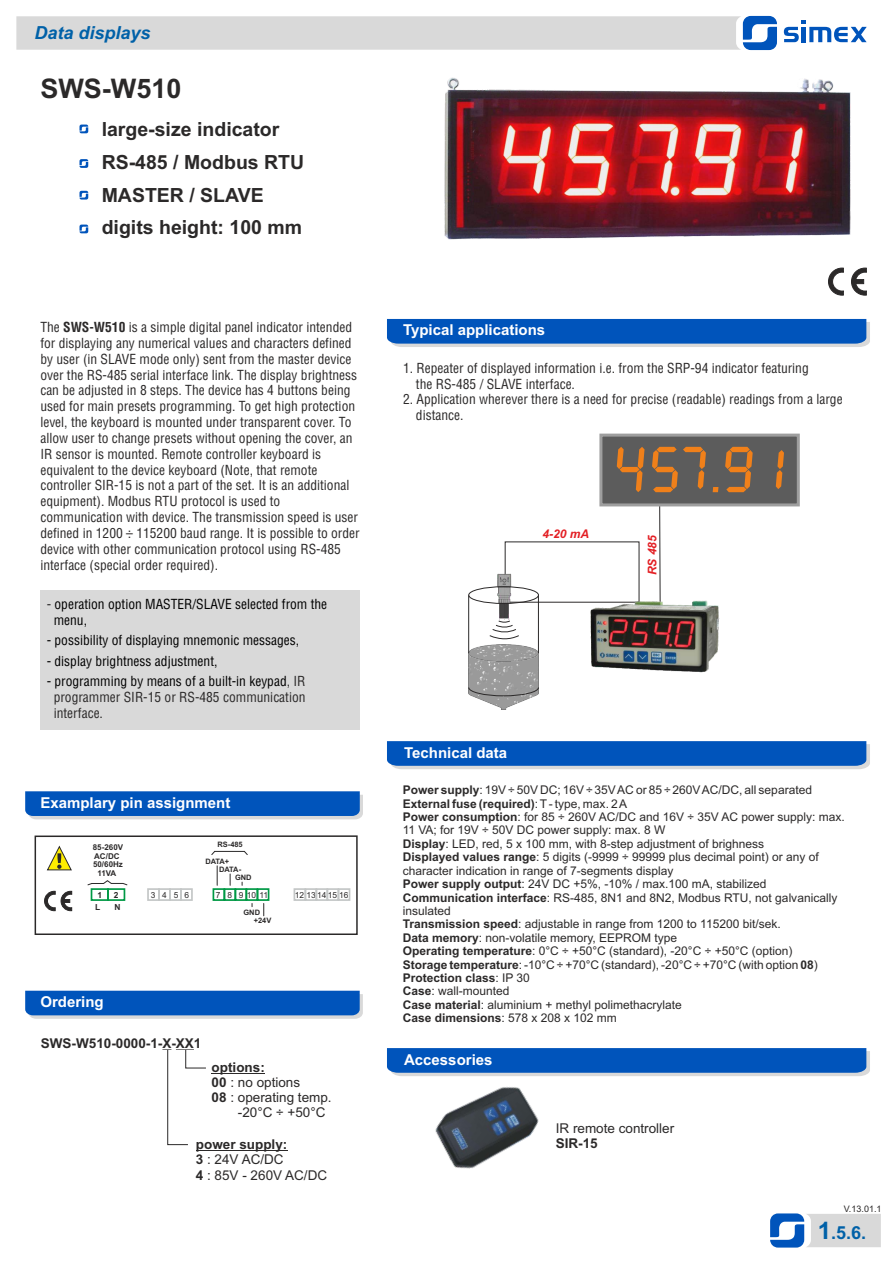
<style>
.page{position:relative;width:893px;height:1263px;background:#fff}
.page>*{position:absolute;margin:0;border:0;box-sizing:border-box;transform-origin:0 0}
.t1{font:700 27px "Arial";color:#2b2929}
.t2{font:700 19.5px/32.7px "Arial";color:#2b2929}
.t3{font:italic 700 18px "Arial";color:#0061a8}
.t4{font:700 18px "Arial";color:#0061a8}
.t5{font:700 15px "Arial";color:#fff}
.t6{font:13.5px/15.9px "Switzerland Condensed";color:#2b2929}
.t7{font:13.5px "Switzerland Condensed";color:#000}
.t8{font:13.5px/15.1px "Arial";color:#2b2929}
.t9{font:700 13.5px "Arial";color:#2b2929}
.t10{font:12px/13.4px "Arial";color:#2b2929}
.t11{font:700 12px "Arial";color:#2b2929}
.t12{font:italic 700 12px "Arial";color:#e31f24}
.t13{font:9px "Arial";color:#2b2929}
.t14{font:8.4px "Arial";color:#2b2929}
.t15{font:700 8.4px "Arial";color:#2b2929}
.t16{font:700 7.95px/9px "Arial";color:#2b2929;text-align:center}
.t17{font:700 7.5px/8.2px "Arial";color:#2b2929}
.t18{font:700 7.5px/8.7px "Arial";letter-spacing:-.075em;color:#2b2929}
.s1{font-weight:700}
.s2{color:#2b2929}
.s3{color:#000}
.s4{font-weight:400}
.s5{font-size:24px}
</style>
<div class="page">
<svg style="left:16px;top:16px;width:761px;height:34px;background:#d3d6d9"></svg>
<svg style="left:784px;top:20px;width:83px;height:22px"></svg>
<hr style="left:802px;top:27px;width:4px;height:15px;background:#0054bb">
<svg style="left:770px;top:1213px;width:111px;height:34px;background:#b2c4d9"></svg>
<img style="left:444px;top:77px;width:407px;height:163px">
<svg style="left:387px;top:741px;width:483px;height:28px;background:#1b65bf"></svg>
<svg style="left:387px;top:319px;width:483px;height:28px;background:#1c65bf"></svg>
<svg style="left:25px;top:791px;width:338px;height:28px;background:#1c65bf"></svg>
<div style="left:40px;top:590px;width:320px;height:139px;background:#d9d9d9"></div>
<svg style="left:25px;top:991px;width:338px;height:28px;background:#1e67bf"></svg>
<svg style="left:828px;top:268px;width:16px;height:27px"></svg>
<svg style="left:851px;top:268px;width:16px;height:27px"></svg>
<hr style="left:659px;top:506px;width:1px;height:96px;background:#2b2929">
<img style="left:469px;top:661px;width:70px;height:49px">
<img style="left:469px;top:644px;width:70px;height:17px">
<hr style="left:468px;top:595px;width:1px;height:58px;background:#2b2929">
<hr style="left:538px;top:595px;width:1px;height:58px;background:#2b2929">
<svg style="left:468px;top:687px;width:71px;height:9px"></svg>
<img style="left:497px;top:573px;width:16px;height:46px">
<div style="left:469px;top:586px;width:70px;height:18px;border:1px solid #2b2929;border-radius:50%"></div>
<svg style="left:489px;top:620px;width:30px;height:20px"></svg>
<div style="left:147px;top:888px;width:13px;height:13px;border:2px solid #c4c7c7"></div>
<div style="left:158px;top:888px;width:13px;height:13px;border:2px solid #c4c7c7"></div>
<div style="left:169px;top:888px;width:13px;height:13px;border:2px solid #c4c7c7"></div>
<div style="left:180px;top:888px;width:13px;height:13px;border:2px solid #c4c7c7"></div>
<div style="left:35px;top:835px;width:323px;height:100px;border:2px solid #2b2929"></div>
<svg style="left:44px;top:891px;width:28px;height:20px"></svg>
<svg style="left:46px;top:846px;width:26px;height:25px"></svg>
<svg style="left:87px;top:880px;width:41px;height:5px"></svg>
<svg style="left:217px;top:866px;width:1px;height:19px"></svg>
<svg style="left:211px;top:851px;width:37px;height:4px"></svg>
<div style="left:107px;top:888px;width:18px;height:13px;border:2px solid #009945"></div>
<div style="left:91px;top:888px;width:18px;height:13px;border:2px solid #009945"></div>
<div style="left:213px;top:888px;width:12px;height:13px;border:2px solid #009945"></div>
<div style="left:224px;top:888px;width:12px;height:13px;border:2px solid #009945"></div>
<div style="left:245px;top:888px;width:13px;height:13px;border:2px solid #009945"></div>
<div style="left:294px;top:888px;width:12px;height:13px;border:2px solid #c4c7c7"></div>
<div style="left:305px;top:888px;width:12px;height:13px;border:2px solid #c4c7c7"></div>
<div style="left:315px;top:888px;width:13px;height:13px;border:2px solid #c4c7c7"></div>
<div style="left:326px;top:888px;width:13px;height:13px;border:2px solid #c4c7c7"></div>
<div style="left:257px;top:888px;width:12px;height:13px;border:2px solid #009945"></div>
<div style="left:234px;top:888px;width:13px;height:13px;border:2px solid #009945"></div>
<div style="left:338px;top:888px;width:12px;height:13px;border:2px solid #c4c7c7"></div>
<svg style="left:263px;top:903px;width:1px;height:13px"></svg>
<svg style="left:599px;top:433px;width:201px;height:75px;background:#7a6d60"></svg>
<hr style="left:196px;top:1150px;width:91px;height:1px;background:#2b2929">
<svg style="left:387px;top:1048px;width:483px;height:28px;background:#1963be"></svg>
<img style="left:406px;top:1075px;width:159px;height:94px">
<img style="left:587px;top:598px;width:133px;height:75px">
<svg style="left:79px;top:125px;width:9px;height:8px"></svg>
<svg style="left:79px;top:159px;width:9px;height:9px"></svg>
<svg style="left:79px;top:191px;width:9px;height:9px"></svg>
<svg style="left:79px;top:225px;width:9px;height:8px"></svg>
<svg style="left:162px;top:1049px;width:44px;height:96px"></svg>
<hr style="left:212px;top:1073px;width:53px;height:1px;background:#2b2929">
<h3 class="t3" style="left:34px;top:26px;width:118px">Data displays</h3>
<h1 class="t1" style="left:40px;top:78px;width:143px">SWS-W510</h1>
<h2 class="t2" style="left:102px;top:115px;width:179px">large-size indicator</h2>
<h2 class="t2" style="left:102px;top:148px;width:204px">RS-485 / Modbus RTU<br>MASTER / SLAVE digits height: 100 mm</h2>
<p class="t6" style="left:40px;top:320px;width:321px">The <span class="s1">SWS-W510</span> is a simple digital panel indicator intended for displaying any numerical values and characters defined by user (in SLAVE mode only) sent from the master device over the RS-485 serial interface link. The display brightness can be adjusted in 8 steps. The device has 4 buttons being used for main presets programming. To get high protection level, the keyboard is mounted under transparent cover. To allow user to change presets without opening the cover, an IR sensor is mounted. Remote controller keyboard is equivalent to the device keyboard (Note, that remote controller SIR-15 is not a part of the set. It is an additional equipment). Modbus RTU protocol is used to communication with device. The transmission speed is user defined in 1200 ÷ 115200 baud range. It is possible to order device with other communication protocol using RS-485 interface (special order required).</p>
<p class="t5" style="left:403px;top:324px;width:144px">Typical applications</p>
<p class="t7" style="left:47px;top:598px;width:282px"><span class="s2">-</span> operation option MASTER/SLAVE selected from the</p>
<p class="t6" style="left:416px;top:361px;width:394px;text-indent:-13px">1. Repeater of displayed information i.e. from the SRP-94 indicator featuring the RS-485 / SLAVE interface.</p>
<p class="t6" style="left:416px;top:393px;width:428px;text-indent:-13px">2. Application wherever there is a need for precise (readable) readings from a large distance.</p>
<p class="t12" style="left:542px;top:529px;width:48px">4-20 mA</p>
<p class="t12" style="left:648px;top:575px;width:42px;rotate:-90deg">RS 485</p>
<p class="t7" style="left:54px;top:614px;width:35px">menu,</p>
<p class="t7" style="left:47px;top:634px;width:254px">- possibility of displaying mnemonic messages,</p>
<p class="t7" style="left:47px;top:655px;width:172px">- display brightness adjustment,</p>
<p class="t6" style="left:54px;top:674px;width:253px;text-align:justify;text-indent:-7px"><span class="s3">- programming by means of a built-in keypad</span>, IR programmer SIR-15 or RS-485 communication interface.</p>
<p class="t5" style="left:40px;top:797px;width:192px">Examplary pin assignment</p>
<p class="t16" style="left:93px;top:843px;width:32px">85-260V<br>AC/DC<br>50/60Hz<br>11VA</p>
<p class="t17" style="left:217px;top:841px;width:27px">RS-485</p>
<p class="t18" style="left:219px;top:857px;width:24px;text-indent:-14px">DATA+<br>DATA-</p>
<p class="t17" style="left:235px;top:874px;width:18px">GND</p>
<p class="t15" style="left:98px;top:892px;width:6px">1</p>
<p class="t15" style="left:114px;top:892px;width:6px">2</p>
<p class="t14" style="left:151px;top:891px;width:40px">3456</p>
<p class="t14" style="left:216px;top:892px;width:54px">7 8 91011</p>
<p class="t14" style="left:295px;top:892px;width:55px">12 13 14 15 16</p>
<p class="t15" style="left:95px;top:904px;width:7px">L</p>
<p class="t15" style="left:114px;top:904px;width:8px">N</p>
<p class="t17" style="left:254px;top:909px;width:19px;text-indent:-10px">GND +24V</p>
<p class="t5" style="left:40px;top:996px;width:65px">Ordering</p>
<p class="t9" style="left:41px;top:1038px;width:162px">SWS-W510-0000-1-X-XX1</p>
<p class="t9" style="left:212px;top:1062px;width:55px">options:</p>
<p class="t8" style="left:212px;top:1076px;width:90px"><span class="s1">00</span> : no options</p>
<p class="t8" style="left:212px;top:1091px;width:122px"><span class="s1">08</span> : operating temp.</p>
<p class="t8" style="left:238px;top:1106px;width:89px">-20°C ÷ +50°C</p>
<p class="t8" style="left:196px;top:1138px;width:133px"><span class="s1">power supply:<br>3</span> : 24V AC/DC<br><span class="s1">4</span> : 85V - 260V AC/DC</p>
<p class="t5" style="left:404px;top:747px;width:105px">Technical data</p>
<p class="t10" style="left:403px;top:784px;width:411px"><span class="s1">Power supply</span>: 19V ÷ 50V DC; 16V ÷ 35V AC or 85 ÷ 260V AC/DC, all separated</p>
<p class="t10" style="left:403px;top:811px;width:444px"><span class="s1">Power consumption</span>: for 85 ÷ 260V AC/DC and 16V ÷ 35V AC power supply: max.<br>11 VA; for 19V ÷ 50V DC power supply: max. 8 W<br><span class="s1">Display</span>: LED, red, 5 x 100 mm, with 8-step adjustment of brighness<br><span class="s1">Displayed values range</span>: 5 digits (-9999 ÷ 99999 plus decimal point) or any of</p>
<p class="t10" style="left:403px;top:878px;width:436px"><span class="s1">Power supply output</span>: 24V DC +5%, -10% / max.100 mA, stabilized <span class="s1">Communication interface</span>: RS-485, 8N1 and 8N2, Modbus RTU, not galvanically insulated<br><span class="s1">Transmission speed</span>: adjustable in range from 1200 to 115200 bit/sek.</p>
<p class="t11" style="left:403px;top:799px;width:226px">External fuse (required)<span class="s4">: T- type, max. 2 A</span></p>
<p class="t10" style="left:403px;top:865px;width:272px">character indication in range of 7-segments display</p>
<p class="t10" style="left:403px;top:932px;width:417px"><span class="s1">Data memory</span>: non-volatile memory, EEPROM type<br><span class="s1">Operating temperature</span>: 0°C ÷ +50°C (standard), -20°C ÷ +50°C (option)<br><span class="s1">Storage temperature</span>: -10°C ÷ +70°C (standard), -20°C ÷ +70°C (with option <span class="s1">08</span>)</p>
<p class="t10" style="left:403px;top:972px;width:281px"><span class="s1">Protection class</span>: IP 30<br><span class="s1">Case</span>: wall-mounted<br><span class="s1">Case material</span>: aluminium + methyl polimethacrylate<br><span class="s1">Case dimensions</span>: 578 x 208 x 102 mm</p>
<p class="t5" style="left:404px;top:1053px;width:90px">Accessories</p>
<p class="t8" style="left:556px;top:1122px;width:120px">IR remote controller</p>
<p class="t9" style="left:556px;top:1138px;width:44px">SIR-15</p>
<p class="t13" style="left:844px;top:1206px;width:39px">V.13.01.1</p>
<h3 class="t4" style="left:818px;top:1226px;width:50px"><span class="s5">1</span>.5.6.</h3>
</div>
